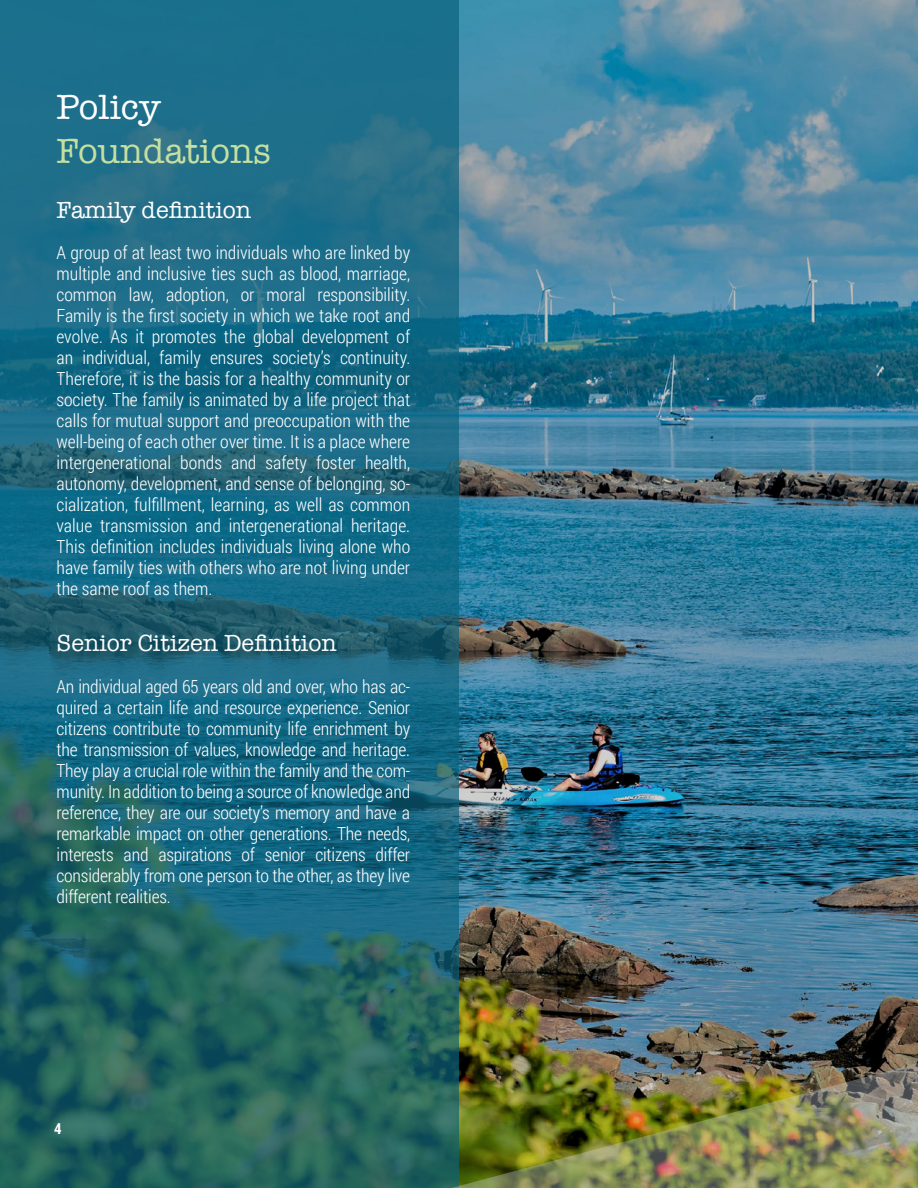
<style>
.page{position:relative;width:918px;height:1188px;background:#fff}
.page>*{position:absolute;margin:0;border:0;box-sizing:border-box;transform-origin:0 0}
.Titre_1{font:36px/43.5px "American Typewriter";color:#c5dfa0}
.Titre_1-2{font:24px "American Typewriter";color:#fff}
.Texte_courant{font:300 18px/21px "Roboto Condensed";letter-spacing:-.01em;color:#fff;text-align:justify}
.Texte_courant-2{font:700 15px "Roboto Condensed";color:#fff}
.s1{color:#fff}
</style>
<div class="page">
<img style="left:459px;top:0;width:459px;height:805px">
<svg style="left:0;top:0;width:459px;height:1188px;background:#1b687b"></svg>
<img style="left:356px;top:805px;width:562px;height:383px">
<p class="Titre_1" style="left:57px;top:84px;width:216px"><span class="s1">Policy<br></span>Foundations</p>
<p class="Titre_1-2" style="left:57px;top:192px;width:196px">Family definition</p>
<p class="Texte_courant" style="left:57px;top:242px;width:355px">A group of at least two individuals who are linked by multiple and inclusive ties such as blood, marriage, common law, adoption, or moral responsibility.<br>Family is the first society in which we take root and evolve. As it promotes the global development of an individual, family ensures society’s continuity.<br>Therefore, it is the basis for a healthy community or society. The family is animated by a life project that calls for mutual support and preoccupation with the well-being of each other over time. It is a place where intergenerational bonds and safety foster health, autonomy, development, and sense of belonging, so&shy;cialization, fulfillment, learning, as well as common value transmission and intergenerational heritage.<br>This definition includes individuals living alone who have family ties with others who are not living under the same roof as them.</p>
<p class="Titre_1-2" style="left:57px;top:625px;width:282px">Senior Citizen Definition</p>
<p class="Texte_courant" style="left:57px;top:675px;width:355px">An individual aged 65 years old and over, who has ac&shy;quired a certain life and resource experience. Senior citizens contribute to community life enrichment by the transmission of values, knowledge and heritage.<br>They play a crucial role within the family and the com&shy;munity. In addition to being a source of knowledge and reference, they are our society’s memory and have a remarkable impact on other generations. The needs, interests and aspirations of senior citizens differ considerably from one person to the other, as they live different realities.</p>
<p class="Texte_courant-2" style="left:54px;top:1118px;width:9px">4</p>
</div>
